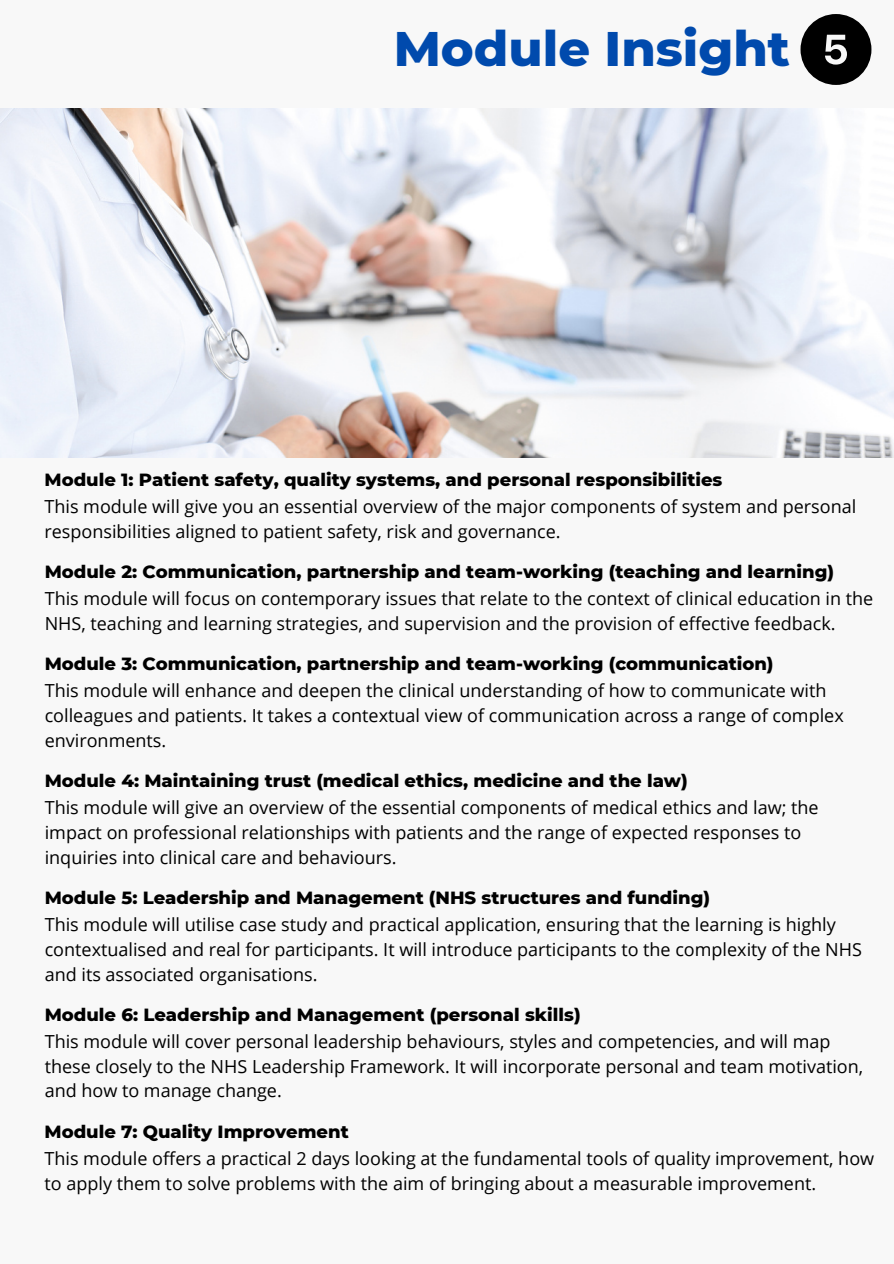
<style>
.page{position:relative;width:894px;height:1264px;background:#fff}
.page>*{position:absolute;margin:0;border:0;box-sizing:border-box;transform-origin:0 0}
.t1{font:800 49.5px "Montserrat";color:#004aad}
.t2{font:18px/24.8px "Open Sans";color:#000}
.t3{font:800 18px "Montserrat";color:#000}
</style>
<div class="page">
<div style="left:0;top:0;width:893px;height:1263px;background:#f8f8f8"></div>
<img style="left:0;top:109px;width:893px;height:348px">
<svg style="left:800px;top:14px;width:71px;height:71px"></svg>
<h1 class="t1" style="left:393px;top:18px;width:397px">Module Insight</h1>
<p class="t3" style="left:44px;top:469px;width:679px">Module 1: Patient safety, quality systems, and personal responsibilities</p>
<p class="t2" style="left:44px;top:494px;width:813px">This module will give you an essential overview of the major components of system and personal responsibilities aligned to patient safety, risk and governance.</p>
<p class="t3" style="left:45px;top:561px;width:790px">Module 2: Communication, partnership and team-working (teaching and learning)</p>
<p class="t2" style="left:45px;top:586px;width:829px">This module will focus on contemporary issues that relate to the context of clinical education in the<br>NHS, teaching and learning strategies, and supervision and the provision of effective feedback.</p>
<p class="t3" style="left:45px;top:653px;width:730px">Module 3: Communication, partnership and team-working (communication)</p>
<p class="t2" style="left:45px;top:678px;width:800px">This module will enhance and deepen the clinical understanding of how to communicate with colleagues and patients. It takes a contextual view of communication across a range of complex environments.</p>
<p class="t3" style="left:45px;top:769px;width:644px">Module 4: Maintaining trust (medical ethics, medicine and the law)</p>
<p class="t2" style="left:45px;top:795px;width:775px">This module will give an overview of the essential components of medical ethics and law; the impact on professional relationships with patients and the range of expected responses to inquiries into clinical care and behaviours.</p>
<p class="t3" style="left:45px;top:886px;width:666px">Module 5: Leadership and Management (NHS structures and funding)</p>
<p class="t2" style="left:45px;top:911px;width:818px">This module will utilise case study and practical application, ensuring that the learning is highly contextualised and real for participants. It will introduce participants to the complexity of the NHS and its associated organisations.</p>
<p class="t3" style="left:45px;top:1003px;width:537px">Module 6: Leadership and Management (personal skills)</p>
<p class="t2" style="left:45px;top:1028px;width:819px">This module will cover personal leadership behaviours, styles and competencies, and will map these closely to the NHS Leadership Framework. It will incorporate personal and team motivation, and how to manage change.</p>
<p class="t3" style="left:44px;top:1120px;width:306px">Module 7: Quality Improvement</p>
<p class="t2" style="left:44px;top:1145px;width:831px">This module offers a practical 2 days looking at the fundamental tools of quality improvement, how to apply them to solve problems with the aim of bringing about a measurable improvement.</p>
</div>
